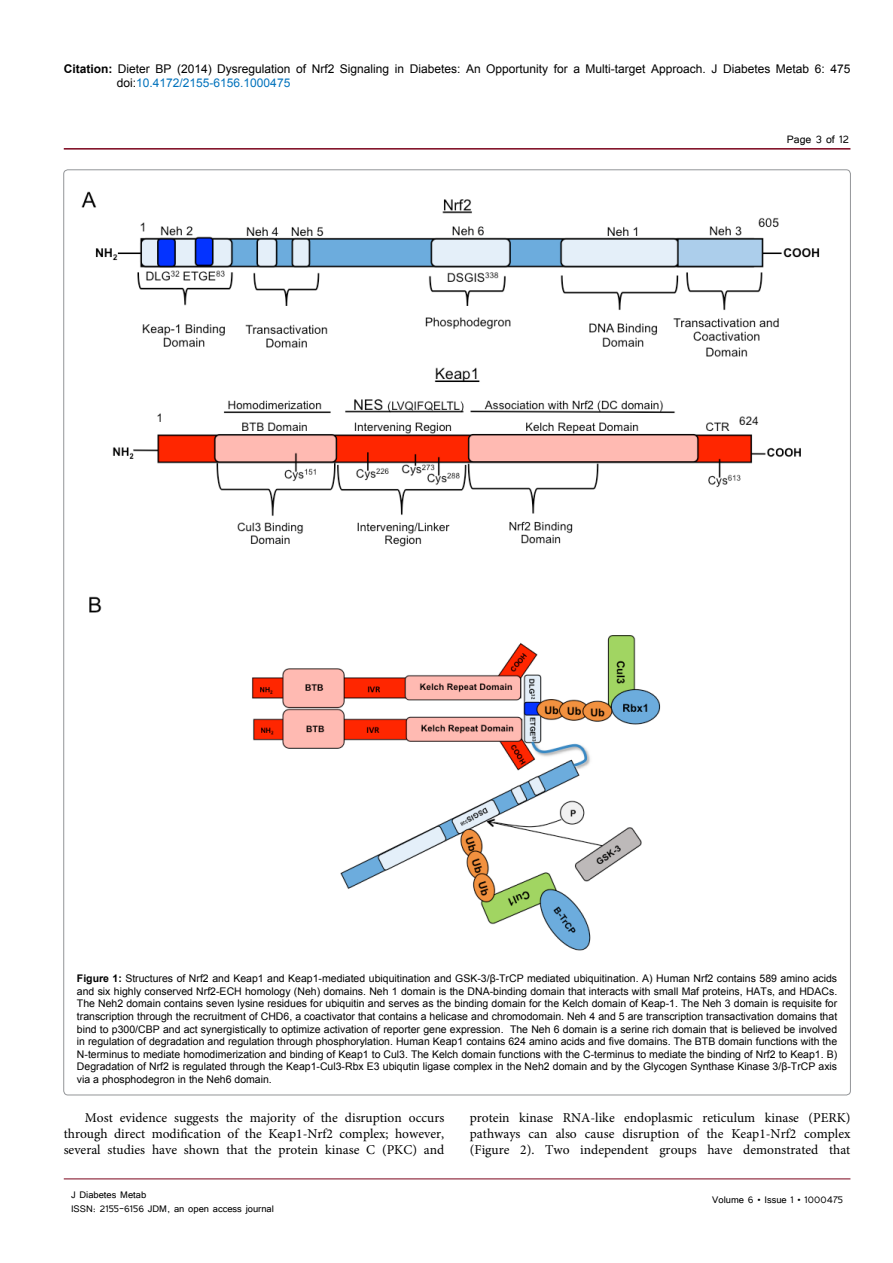
<style>
.page{position:relative;width:893px;height:1263px;background:#fff}
.page>*{position:absolute;margin:0;border:0;box-sizing:border-box;transform-origin:0 0}
.t1{font:13.5px/16.2px "Minion Pro";color:#000;text-align:justify}
.t2{font:13.5px "Tunga";color:#000}
.t3{font:12px/14.4px "Arial";color:#000}
.t4{font:12px/14.4px "Tunga";color:#000}
.t5{font:10.5px/12.6px "Arial";color:#000;text-align:justify}
.s1{font-weight:700}
.s2{color:#0072bc}
</style>
<div class="page">
<hr style="left:64px;top:148px;width:786px;height:2px;background:#7a031b">
<hr style="left:64px;top:1179px;width:786px;height:1px;background:#7a031b">
<img style="left:81px;top:191px;width:739px;height:760px">
<p class="t3" style="left:117px;top:61px;width:735px;text-indent:-53px"><span class="s1">Citation:</span> Dieter BP (2014) Dysregulation of Nrf2 Signaling in Diabetes: An Opportunity for a Multi-target Approach. J Diabetes Metab 6: 475 doi:<span class="s2">10.4172/2155-6156.1000475</span></p>
<p class="t2" style="left:787px;top:131px;width:64px">Page 3 of 12</p>
<p class="t5" style="left:77px;top:972px;width:762px"><span class="s1">Figure 1:</span> Structures of Nrf2 and Keap1 and Keap1-mediated ubiquitination and GSK-3/β-TrCP mediated ubiquitination. A) Human Nrf2 contains 589 amino acids and six highly conserved Nrf2-ECH homology (Neh) domains. Neh 1 domain is the DNA-binding domain that interacts with small Maf proteins, HATs, and HDACs.<br>The Neh2 domain contains seven lysine residues for ubiquitin and serves as the binding domain for the Kelch domain of Keap-1. The Neh 3 domain is requisite for transcription through the recruitment of CHD6, a coactivator that contains a helicase and chromodomain. Neh 4 and 5 are transcription transactivation domains that bind to p300/CBP and act synergistically to optimize activation of reporter gene expression. The Neh 6 domain is a serine rich domain that is believed be involved in regulation of degradation and regulation through phosphorylation. Human Keap1 contains 624 amino acids and five domains. The BTB domain functions with the N-terminus to mediate homodimerization and binding of Keap1 to Cul3. The Kelch domain functions with the C-terminus to mediate the binding of Nrf2 to Keap1. B)<br>Degradation of Nrf2 is regulated through the Keap1-Cul3-Rbx E3 ubiqutin ligase complex in the Neh2 domain and by the Glycogen Synthase Kinase 3/β-TrCP axis via a phosphodegron in the Neh6 domain.</p>
<p class="t1" style="left:64px;top:1109px;width:382px;text-indent:21px">Most evidence suggests the majority of the disruption occurs through direct modification of the Keap1-Nrf2 complex; however, several studies have shown that the protein kinase C (PKC) and</p>
<p class="t1" style="left:470px;top:1109px;width:382px">protein kinase RNA-like endoplasmic reticulum kinase (PERK) pathways can also cause disruption of the Keap1-Nrf2 complex (Figure 2). Two independent groups have demonstrated that</p>
<p class="t4" style="left:71px;top:1186px;width:204px">J Diabetes Metab<br>ISSN: 2155-6156 JDM, an open access journal</p>
<p class="t4" style="left:712px;top:1191px;width:132px">Volume 6 • Issue 1 • 1000475</p>
</div>
